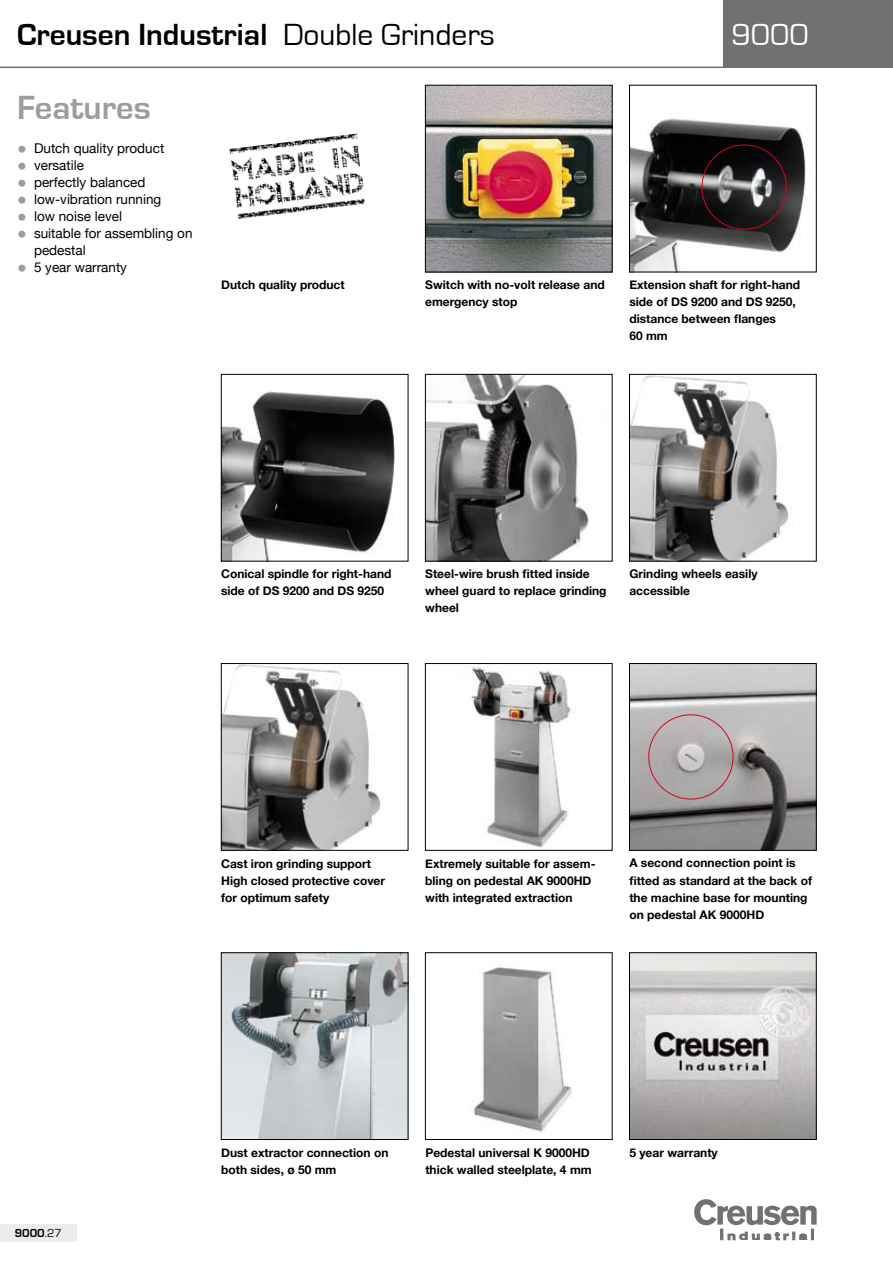
<style>
.page{position:relative;width:893px;height:1263px;background:#fff}
.page>*{position:absolute;margin:0;border:0;box-sizing:border-box;transform-origin:0 0}
.t1{font:700 34.5px "Eurostile";color:#9c9d9f}
.t2{font:700 31.5px "Eurostile";color:#000}
.t3{font:31.5px "Eurostile";color:#fff}
.t4{font:13.5px/17px "Helvetica Neue";color:#000}
.t5{font:700 12px/17px "Helvetica Neue";color:#000}
.t6{font:700 12px "Eurostile";color:#000}
.s1{font-weight:400}
.s2{font-size:19.5px;color:#9c9d9f}
</style>
<div class="page">
<div style="left:0;top:1225px;width:77px;height:17px;background:#ececed"></div>
<div style="left:723px;top:0;width:170px;height:68px;background:#707173"></div>
<img style="left:223px;top:665px;width:158px;height:183px">
<div style="left:221px;top:663px;width:187px;height:187px;border:1px solid #000"></div>
<img style="left:470px;top:667px;width:101px;height:181px">
<div style="left:425px;top:663px;width:187px;height:187px;border:1px solid #000"></div>
<img style="left:631px;top:665px;width:183px;height:183px">
<div style="left:629px;top:663px;width:187px;height:187px;border:1px solid #000"></div>
<img style="left:223px;top:954px;width:183px;height:184px">
<div style="left:221px;top:952px;width:187px;height:188px;border:1px solid #000"></div>
<img style="left:631px;top:954px;width:183px;height:184px">
<div style="left:629px;top:952px;width:187px;height:188px;border:1px solid #000"></div>
<img style="left:427px;top:376px;width:162px;height:183px">
<div style="left:425px;top:374px;width:187px;height:187px;border:1px solid #000"></div>
<img style="left:631px;top:376px;width:158px;height:183px">
<div style="left:629px;top:374px;width:187px;height:187px;border:1px solid #000"></div>
<img style="left:427px;top:87px;width:183px;height:183px">
<div style="left:425px;top:85px;width:187px;height:187px;border:1px solid #000"></div>
<img style="left:223px;top:391px;width:172px;height:168px">
<div style="left:221px;top:374px;width:187px;height:187px;border:1px solid #000"></div>
<img style="left:229px;top:133px;width:136px;height:86px">
<img style="left:631px;top:118px;width:175px;height:152px">
<img style="left:474px;top:967px;width:98px;height:165px">
<div style="left:425px;top:952px;width:187px;height:188px;border:1px solid #000"></div>
<hr style="left:0;top:67px;width:893px;height:1px;background:#707173">
<svg style="left:694px;top:1199px;width:123px;height:41px"></svg>
<p class="t2" style="left:17px;top:17px;width:479px">Creusen Industrial <span class="s1">Double Grinders</span></p>
<p class="t3" style="left:731px;top:17px;width:79px">9000</p>
<p class="t1" style="left:17px;top:89px;width:135px">Features</p>
<p class="t4" style="left:17px;top:140px;width:149px"><span class="s2">•</span> Dutch quality product</p>
<p class="t4" style="left:17px;top:157px;width:68px"><span class="s2">•</span> versatile</p>
<p class="t4" style="left:17px;top:174px;width:130px"><span class="s2">•</span> perfectly balanced</p>
<p class="t4" style="left:17px;top:191px;width:146px"><span class="s2">•</span> low-vibration running</p>
<p class="t4" style="left:17px;top:208px;width:106px"><span class="s2">•</span> low noise level</p>
<p class="t4" style="left:34px;top:225px;width:160px;text-indent:-17px"><span class="s2">•</span> suitable for assembling on pedestal</p>
<p class="t4" style="left:17px;top:259px;width:111px"><span class="s2">•</span> 5 year warranty</p>
<p class="t5" style="left:221px;top:276px;width:125px">Dutch quality product</p>
<p class="t5" style="left:425px;top:276px;width:181px">Switch with no-volt release and emergency stop</p>
<p class="t5" style="left:629px;top:276px;width:172px">Extension shaft for right-hand side of DS 9200 and DS 9250, distance between flanges<br>60 mm</p>
<p class="t5" style="left:221px;top:565px;width:172px">Conical spindle for right-hand side of DS 9200 and DS 9250</p>
<p class="t5" style="left:425px;top:565px;width:183px">Steel-wire brush fitted inside wheel guard to replace grinding wheel</p>
<p class="t5" style="left:629px;top:565px;width:130px">Grinding wheels easily accessible</p>
<p class="t6" style="left:15px;top:1227px;width:49px">9000<span class="s1">.27</span></p>
<p class="t5" style="left:221px;top:854px;width:166px">Cast iron grinding support<br>High closed protective cover for optimum safety</p>
<p class="t5" style="left:425px;top:854px;width:172px">Extremely suitable for assem&shy;bling on pedestal AK 9000HD with integrated extraction</p>
<p class="t5" style="left:629px;top:854px;width:184px">A second connection point is fitted as standard at the back of the machine base for mounting on pedestal AK 9000HD</p>
<p class="t5" style="left:221px;top:1144px;width:169px">Dust extractor connection on both sides, ø 50 mm</p>
<p class="t5" style="left:425px;top:1144px;width:168px">Pedestal universal K 9000HD thick walled steelplate, 4 mm</p>
<p class="t5" style="left:629px;top:1144px;width:90px">5 year warranty</p>
</div>
